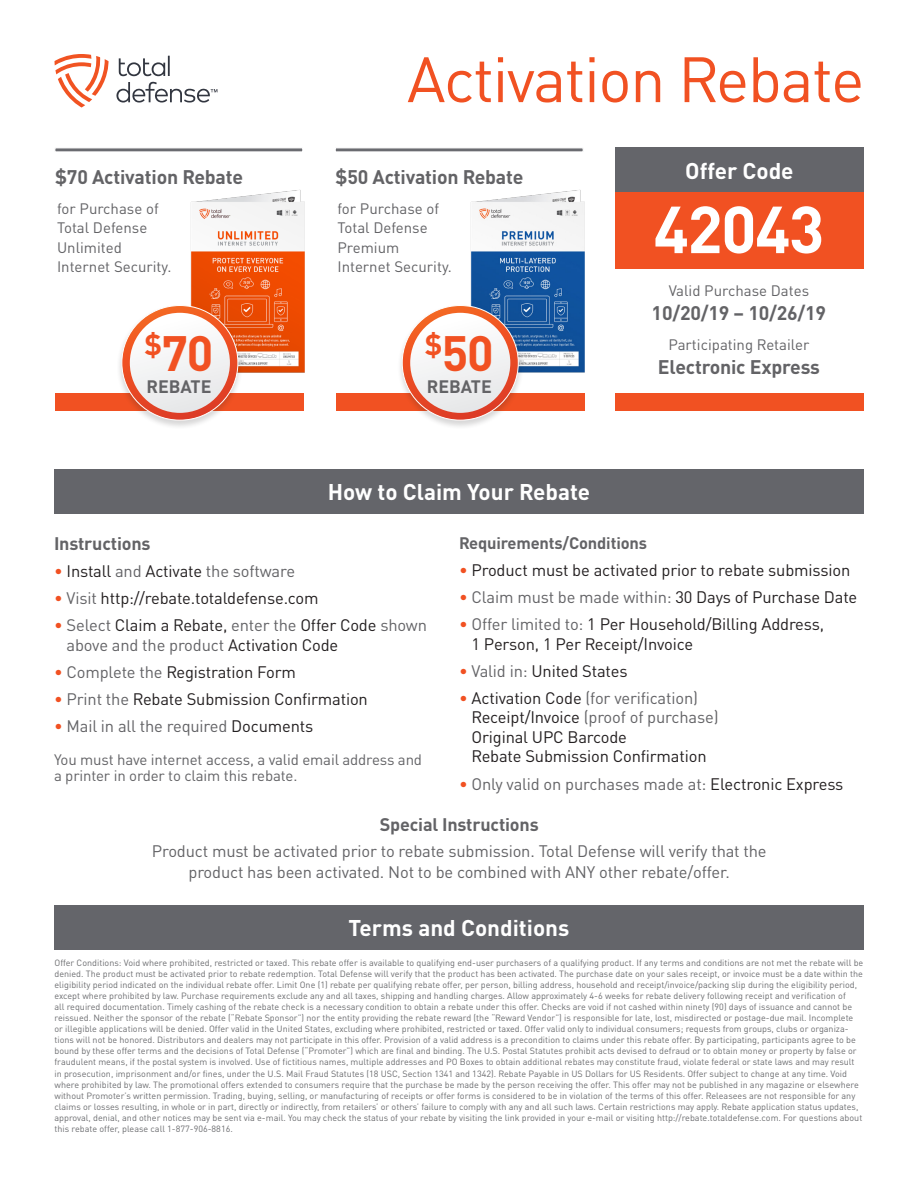
<style>
.page{position:relative;width:918px;height:1188px;background:#fff}
.page>*{position:absolute;margin:0;border:0;box-sizing:border-box;transform-origin:0 0}
.t1{font:700 65.4px "DIN Pro";letter-spacing:-.025em;color:#fff}
.t2{font:63px "DIN Pro";letter-spacing:-.025em;color:#f15122}
.t3{font:700 49.05px "DIN Pro";color:#f15122}
.t4{font:700 22.5px "DIN Pro";color:#fff}
.t5{font:700 19.5px "DIN Pro";letter-spacing:-.01em;color:#636366}
.t6{font:700 18px "DIN Pro";letter-spacing:-.01em;color:#636366}
.t7{font:700 17.85px "DIN Pro";color:#636366}
.t8{font:16.5px/19.5px "DIN Pro";letter-spacing:-.01em;color:#231f20}
.t9{font:16.5px/19.5px "DIN Pro";letter-spacing:-.01em;color:#636366}
.t10{font:700 16.5px "DIN Pro";letter-spacing:-.01em;color:#636366}
.t11{font:15px/19.5px "DIN Pro";color:#636366}
.t12{font:9px/11.1px "DIN Pro";color:#6c6d70}
.s1{color:#f15122}
.s2{color:#636366}
.s3{color:#231f20}
</style>
<div class="page">
<div style="left:56px;top:393px;width:248px;height:18px;background:#f15122"></div>
<div style="left:336px;top:393px;width:249px;height:18px;background:#f15122"></div>
<div style="left:615px;top:393px;width:249px;height:18px;background:#f15122"></div>
<svg style="left:55px;top:148px;width:248px;height:4px"></svg>
<svg style="left:335px;top:148px;width:248px;height:4px"></svg>
<svg style="left:55px;top:54px;width:54px;height:54px"></svg>
<svg style="left:119px;top:56px;width:51px;height:20px"></svg>
<svg style="left:116px;top:82px;width:101px;height:21px"></svg>
<div style="left:615px;top:148px;width:249px;height:121px;background:#f15122"></div>
<div style="left:615px;top:148px;width:249px;height:44px;background:#64656a"></div>
<div style="left:55px;top:469px;width:809px;height:45px;background:#64656a"></div>
<div style="left:55px;top:905px;width:809px;height:45px;background:#64656a"></div>
<img style="left:190px;top:189px;width:115px;height:184px">
<img style="left:470px;top:189px;width:115px;height:184px">
<div style="left:117px;top:305px;width:126px;height:125px;background:#231f20;opacity:.18"></div>
<svg style="left:122px;top:306px;width:116px;height:114px"></svg>
<div style="left:130px;top:313px;width:100px;height:100px;background:#f3f4f4;border-radius:50px"></div>
<div style="left:397px;top:305px;width:127px;height:125px;background:#231f20;opacity:.18"></div>
<svg style="left:402px;top:306px;width:116px;height:114px"></svg>
<div style="left:410px;top:313px;width:100px;height:100px;background:#f3f4f4;border-radius:50px"></div>
<h2 class="t2" style="left:407px;top:30px;width:459px">Activation Rebate</h2>
<p class="t5" style="left:55px;top:161px;width:189px">$70 Activation Rebate</p>
<p class="t5" style="left:335px;top:161px;width:189px">$50 Activation Rebate</p>
<h3 class="t11" style="left:57px;top:197px;width:116px">for Purchase of<br>Total Defense<br>Unlimited<br>Internet Security.</h3>
<p class="t3" style="left:144px;top:313px;width:70px"><sup>$</sup>70</p>
<p class="t7" style="left:146px;top:372px;width:67px">REBATE</p>
<h3 class="t11" style="left:337px;top:197px;width:116px">for Purchase of<br>Total Defense<br>Premium<br>Internet Security.</h3>
<p class="t3" style="left:425px;top:313px;width:70px"><sup>$</sup>50</p>
<p class="t7" style="left:427px;top:372px;width:67px">REBATE</p>
<h3 class="t4" style="left:328px;top:473px;width:264px">How to Claim Your Rebate</h3>
<h3 class="t4" style="left:685px;top:152px;width:110px">Offer Code</h3>
<p class="t1" style="left:653px;top:175px;width:172px">42043</p>
<p class="t11" style="left:669px;top:279px;width:142px">Valid Purchase Dates</p>
<p class="t5" style="left:652px;top:296px;width:176px">10/20/19 – 10/26/19</p>
<p class="t11" style="left:668px;top:334px;width:142px">Participating Retailer</p>
<p class="t5" style="left:658px;top:351px;width:164px">Electronic Express</p>
<h3 class="t6" style="left:54px;top:529px;width:98px">Instructions</h3>
<h3 class="t8" style="left:54px;top:560px;width:243px"><span class="s1">•</span> Install <span class="s2">and</span> Activate <span class="s2">the software</span></h3>
<h3 class="t8" style="left:54px;top:587px;width:266px"><span class="s1">•</span> <span class="s2">Visit</span> http://rebate.totaldefense.com</h3>
<h3 class="t9" style="left:67px;top:614px;width:362px;text-indent:-13px"><span class="s1">•</span> Select <span class="s3">Claim a Rebate,</span> enter the <span class="s3">Offer Code</span> shown above and the product <span class="s3">Activation Code</span></h3>
<h3 class="t8" style="left:54px;top:660px;width:243px"><span class="s1">•</span> <span class="s2">Complete the</span> Registration Form</h3>
<h3 class="t8" style="left:54px;top:687px;width:315px"><span class="s1">•</span> <span class="s2">Print the</span> Rebate Submission Confirmation</h3>
<h3 class="t9" style="left:54px;top:714px;width:261px"><span class="s1">•</span> Mail in all the required <span class="s3">Documents</span></h3>
<h3 class="t11" style="left:54px;top:750px;width:370px;line-height:16.5px">You must have internet access, a valid email address and a printer in order to claim this rebate.</h3>
<h3 class="t10" style="left:459px;top:529px;width:190px">Requirements/Conditions</h3>
<h3 class="t8" style="left:459px;top:559px;width:393px"><span class="s1">•</span> Product must be activated prior to rebate submission</h3>
<h3 class="t9" style="left:459px;top:586px;width:400px"><span class="s1">•</span> Claim must be made within: <span class="s3">30 Days of Purchase Date</span></h3>
<h3 class="t8" style="left:472px;top:613px;width:354px;text-indent:-13px"><span class="s1">•</span> <span class="s2">Offer limited to:</span> 1 Per Household/Billing Address,<br>1 Person, 1 Per Receipt/Invoice</h3>
<h3 class="t8" style="left:459px;top:659px;width:170px"><span class="s1">•</span> <span class="s2">Valid in:</span> United States</h3>
<h3 class="t8" style="left:472px;top:686px;width:249px;text-indent:-13px"><span class="s1">•</span> Activation Code <span class="s2">(for verification)<br></span>Receipt/Invoice <span class="s2">(proof of purchase)<br></span>Original UPC Barcode<br>Rebate Submission Confirmation</h3>
<p class="t9" style="left:459px;top:772px;width:386px"><span class="s1">•</span> Only valid on purchases made at: <span class="s3">Electronic Express</span></p>
<h3 class="t6" style="left:380px;top:810px;width:160px">Special Instructions</h3>
<h3 class="t9" style="left:152px;top:839px;width:616px;line-height:21px;text-align:center">Product must be activated prior to rebate submission. Total Defense will verify that the product has been activated. Not to be combined with ANY other rebate/offer.</h3>
<h3 class="t4" style="left:349px;top:909px;width:222px">Terms and Conditions</h3>
<p class="t12" style="left:55px;top:956px;width:810px">Offer Conditions: Void where prohibited, restricted or taxed. This rebate offer is available to qualifying end-user purchasers of a qualifying product. If any terms and conditions are not met the rebate will be denied. The product must be activated prior to rebate redemption. Total Defense will verify that the product has been activated. The purchase date on your sales receipt, or invoice must be a date within the eligibility period indicated on the individual rebate offer. Limit One (1) rebate per qualifying rebate offer, per person, billing address, household and receipt/invoice/packing slip during the eligibility period, except where prohibited by law. Purchase requirements exclude any and all taxes, shipping and handling charges. Allow approximately 4-6 weeks for rebate delivery following receipt and verification of<br>all required documentation. Timely cashing of the rebate check is a necessary condition to obtain a rebate under this offer. Checks are void if not cashed within ninety (90) days of issuance and cannot be reissued. Neither the sponsor of the rebate (“Rebate Sponsor”) nor the entity providing the rebate reward (the “Reward Vendor”) is responsible for late, lost, misdirected or postage-due mail. Incomplete or illegible applications will be denied. Offer valid in the United States, excluding where prohibited, restricted or taxed. Offer valid only to individual consumers; requests from groups, clubs or organiza&shy;tions will not be honored. Distributors and dealers may not participate in this offer. Provision of a valid address is a precondition to claims under this rebate offer. By participating, participants agree to be bound by these offer terms and the decisions of Total Defense (“Promoter”) which are final and binding. The U.S. Postal Statutes prohibit acts devised to defraud or to obtain money or property by false or fraudulent means, if the postal system is involved. Use of fictitious names, multiple addresses and PO Boxes to obtain additional rebates may constitute fraud, violate federal or state laws and may result in prosecution, imprisonment and/or fines, under the U.S. Mail Fraud Statutes (18 USC, Section 1341 and 1342). Rebate Payable in US Dollars for US Residents. Offer subject to change at any time. Void where prohibited by law. The promotional offers extended to consumers require that the purchase be made by the person receiving the offer. This offer may not be published in any magazine or elsewhere without Promoter’s written permission. Trading, buying, selling, or manufacturing of receipts or offer forms is considered to be in violation of the terms of this offer. Releasees are not responsible for any claims or losses resulting, in whole or in part, directly or indirectly, from retailers’ or others’ failure to comply with any and all such laws. Certain restrictions may apply. Rebate application status updates, approval, denial, and other notices may be sent via e-mail. You may check the status of your rebate by visiting the link provided in your e-mail or visiting http://rebate.totaldefense.com. For questions about this rebate offer, please call 1-877-906-8816.</p>
</div>
